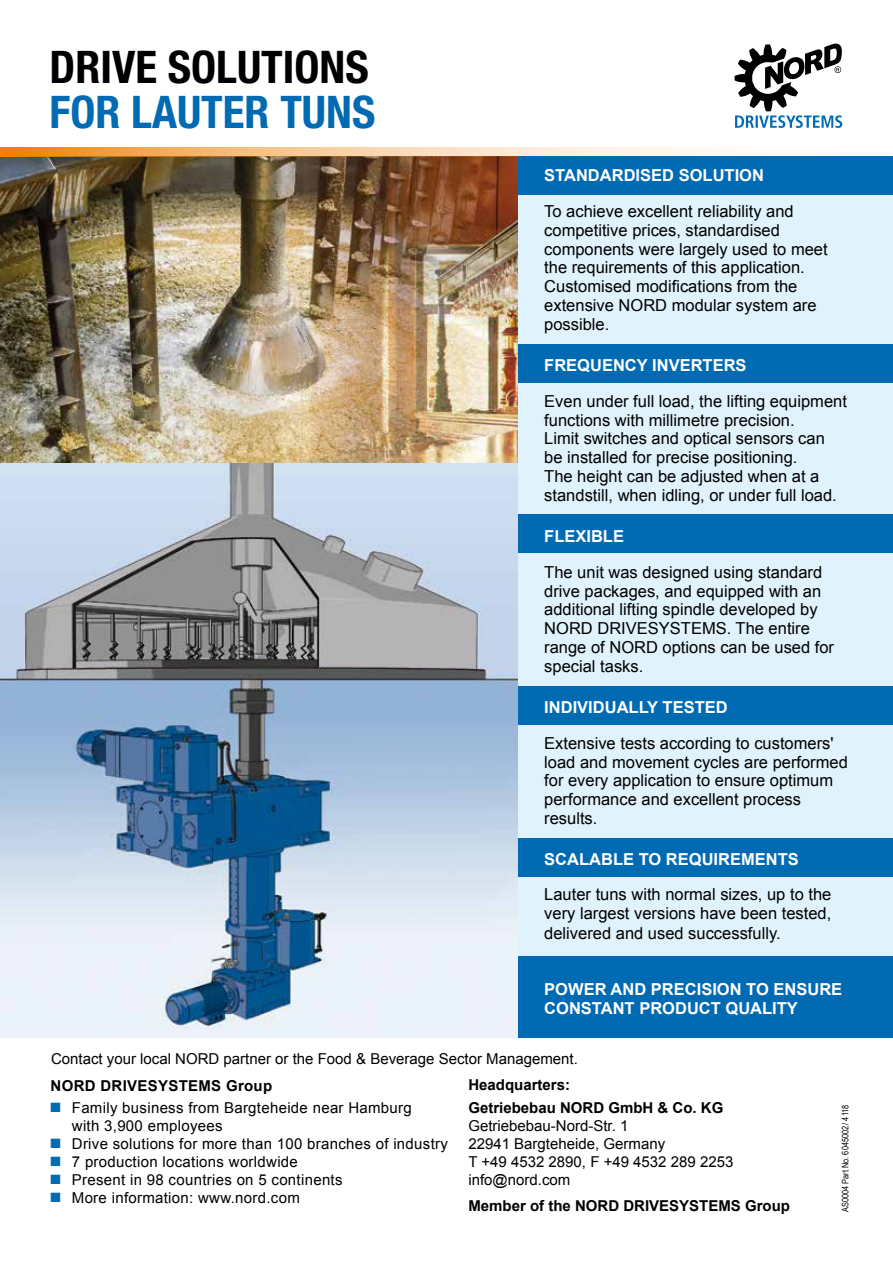
<style>
.page{position:relative;width:893px;height:1263px;background:#fff}
.page>*{position:absolute;margin:0;border:0;box-sizing:border-box;transform-origin:0 0}
.t1{font:700 condensed 45px "Helvetica Neue";color:#000}
.t2{font:700 condensed 45px "Helvetica Neue";color:#006ab3}
.t3{font:16.5px/18.9px "Arial";color:#000}
.t4{font:700 16.5px/19.5px "Arial";color:#fff}
.t5{font:15px/18px "Arial";letter-spacing:.02em;color:#000}
.t6{font:15px/18px "Arial";color:#000}
.t7{font:700 15px/22.2px "Arial";color:#000}
.t8{font:700 15px "Arial";letter-spacing:.02em;color:#000}
.t9{font:9px "Arial Narrow";color:#000}
.s1{color:#006ab3}
</style>
<div class="page">
<img style="left:0;top:462px;width:519px;height:575px">
<svg style="left:734px;top:44px;width:108px;height:84px"></svg>
<img style="left:0;top:156px;width:519px;height:306px">
<div style="left:519px;top:156px;width:374px;height:881px;background:#e0f2fb"></div>
<div style="left:519px;top:838px;width:374px;height:38px;background:#006ab3"></div>
<div style="left:519px;top:514px;width:374px;height:39px;background:#006ab3"></div>
<div style="left:519px;top:344px;width:374px;height:39px;background:#006ab3"></div>
<div style="left:519px;top:687px;width:374px;height:38px;background:#006ab3"></div>
<svg style="left:0;top:148px;width:700px;height:8px;background:#f7ca98"></svg>
<div style="left:519px;top:156px;width:374px;height:38px;background:#006ab3"></div>
<div style="left:519px;top:956px;width:374px;height:81px;background:#006ab3"></div>
<h1 class="t1" style="left:50px;top:40px;width:321px">DRIVE SOLUTIONS</h1>
<h1 class="t2" style="left:50px;top:85px;width:327px">FOR LAUTER TUNS</h1>
<p class="t4" style="left:544px;top:166px;width:221px">STANDARDISED SOLUTION</p>
<p class="t3" style="left:544px;top:202px;width:285px">To achieve excellent reliability and competitive prices, standardised components were largely used to meet the requirements of this application.<br>Customised modifications from the extensive NORD modular system are possible.</p>
<p class="t4" style="left:544px;top:356px;width:204px">FREQUENCY INVERTERS</p>
<p class="t3" style="left:544px;top:392px;width:304px">Even under full load, the lifting equipment functions with millimetre precision.<br>Limit switches and optical sensors can be installed for precise positioning.<br>The height can be adjusted when at a standstill, when idling, or under full load.</p>
<p class="t4" style="left:544px;top:527px;width:81px">FLEXIBLE</p>
<p class="t3" style="left:544px;top:563px;width:291px">The unit was designed using standard drive packages, and equipped with an additional lifting spindle developed by<br>NORD DRIVESYSTEMS. The entire range of NORD options can be used for special tasks.</p>
<p class="t4" style="left:544px;top:698px;width:185px">INDIVIDUALLY TESTED</p>
<p class="t3" style="left:544px;top:734px;width:305px">Extensive tests according to customers' load and movement cycles are performed for every application to ensure optimum performance and excellent process results.</p>
<p class="t4" style="left:544px;top:850px;width:256px">SCALABLE TO REQUIREMENTS</p>
<p class="t3" style="left:544px;top:885px;width:289px;text-align:justify">Lauter tuns with normal sizes, up to the very largest versions have been tested, delivered and used successfully.</p>
<p class="t4" style="left:544px;top:980px;width:299px">POWER AND PRECISION TO ENSURE<br>CONSTANT PRODUCT QUALITY</p>
<p class="t6" style="left:51px;top:1049px;width:528px">Contact your local NORD partner or the Food &amp; Beverage Sector Management.</p>
<p class="t8" style="left:51px;top:1076px;width:223px">NORD DRIVESYSTEMS Group</p>
<p class="t5" style="left:72px;top:1099px;width:341px;text-indent:-21px"><span class="s1">■</span> Family business from Bargteheide near Hamburg with 3,900 employees</p>
<p class="t5" style="left:51px;top:1135px;width:399px"><span class="s1">■</span> Drive solutions for more than 100 branches of industry</p>
<p class="t5" style="left:51px;top:1153px;width:249px"><span class="s1">■</span> 7 production locations worldwide</p>
<p class="t5" style="left:51px;top:1171px;width:293px"><span class="s1">■</span> Present in 98 countries on 5 continents</p>
<p class="t5" style="left:51px;top:1189px;width:251px"><span class="s1">■</span> More information: www.nord.com</p>
<p class="t7" style="left:468px;top:1074px;width:257px">Headquarters:<br>Getriebebau NORD GmbH &amp; Co. KG</p>
<p class="t6" style="left:468px;top:1116px;width:266px">Getriebebau-Nord-Str. 1<br>22941 Bargteheide, Germany<br>T +49 4532 2890, F +49 4532 289 2253 info@nord.com</p>
<p class="t7" style="left:468px;top:1195px;width:323px">Member of the NORD DRIVESYSTEMS Group</p>
<p class="t9" style="left:839px;top:1212px;width:109px;rotate:-90deg">AS0004 Part No. 6045002 / 4118</p>
</div>
